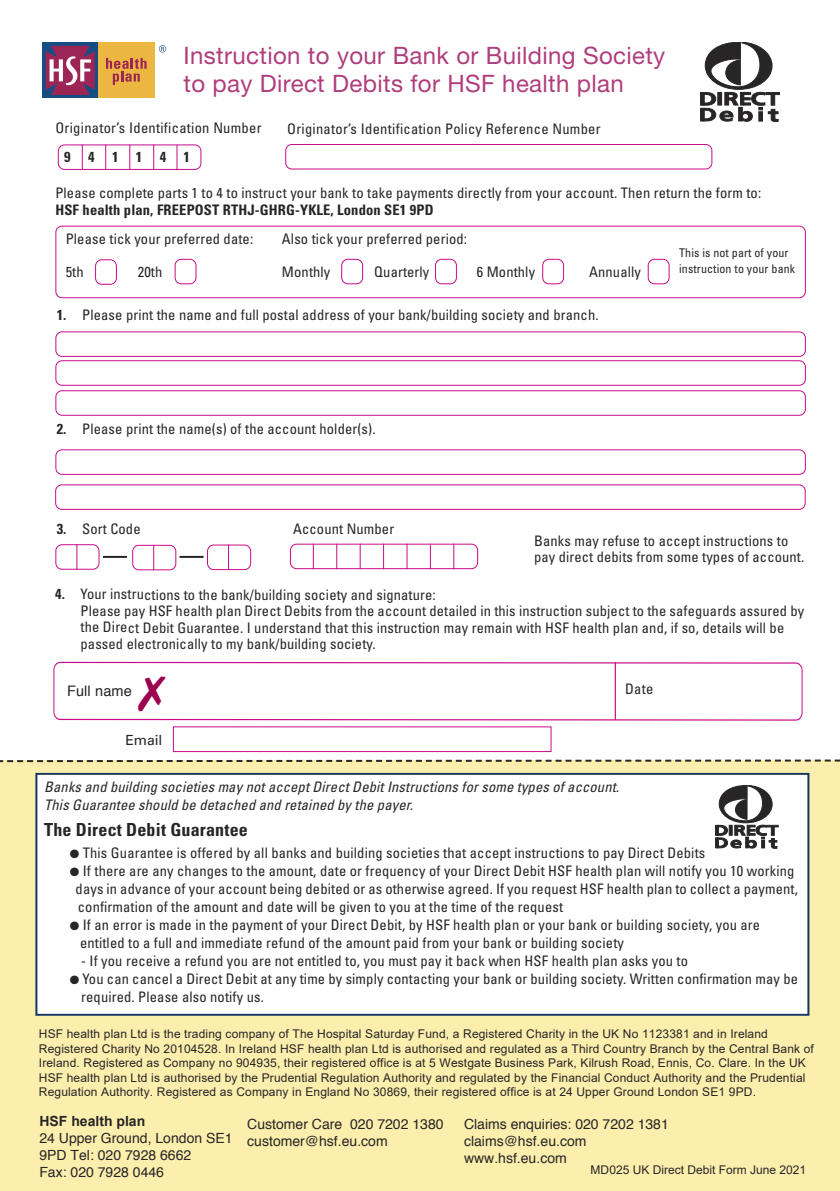
<style>
.page{position:relative;width:840px;height:1191px;background:#fff}
.page>*{position:absolute;margin:0;border:0;box-sizing:border-box;transform-origin:0 0}
.t1{font:24px/28px "Helvetica Neue";letter-spacing:.015em;color:#af3d7c}
.t2{font:700 condensed 18px "Univers";letter-spacing:.01em;color:#272526}
.t3{font:condensed 14.6px/16.4px "Univers";letter-spacing:.01em;color:#272526}
.t4{font:condensed 14.4px/18px "Univers";letter-spacing:.01em;color:#272526;text-align:center}
.t5{font:italic condensed 14.4px "Univers";letter-spacing:.01em;color:#272526}
.t6{font:700 condensed 14.4px "Univers";letter-spacing:.01em;color:#272526}
.t7{font:14.4px "Helvetica";letter-spacing:.01em;color:#272526}
.t8{font:14px/16.8px "Helvetica";color:#272526}
.t9{font:14px "Univers";letter-spacing:-.005em;color:#272526}
.t10{font:12px/14.4px "Arial";letter-spacing:.01em;color:#272526}
.t11{font:condensed 12px "Univers";letter-spacing:.01em;color:#272526}
.s1{font-weight:700}
.s2{font-family:"Arial";font-weight:700}
</style>
<div class="page">
<div style="left:42px;top:42px;width:56px;height:56px;background:#184d83"></div>
<svg style="left:46px;top:46px;width:49px;height:49px;background:#a1537a"></svg>
<div style="left:98px;top:42px;width:56px;height:56px;background:#ecb741"></div>
<svg style="left:106px;top:58px;width:40px;height:27px"></svg>
<svg style="left:159px;top:45px;width:7px;height:7px"></svg>
<div style="left:0;top:760px;width:839px;height:431px;background:#fceead"></div>
<div style="left:55px;top:226px;width:750px;height:72px;border:2px solid #ca0b89;border-radius:7px"></div>
<div style="left:58px;top:144px;width:143px;height:26px;border:2px solid #ca0b89;border-radius:7px"></div>
<svg style="left:53px;top:662px;width:749px;height:58px"></svg>
<hr style="left:614px;top:662px;width:1px;height:58px;background:#ca0b89">
<div style="left:55px;top:331px;width:750px;height:26px;border:2px solid #ca0b89;border-radius:7px"></div>
<div style="left:55px;top:360px;width:750px;height:26px;border:2px solid #ca0b89;border-radius:7px"></div>
<div style="left:55px;top:390px;width:750px;height:26px;border:2px solid #ca0b89;border-radius:7px"></div>
<div style="left:95px;top:259px;width:22px;height:26px;border:2px solid #ca0b89;border-radius:7px"></div>
<div style="left:55px;top:544px;width:44px;height:26px;border:2px solid #ca0b89;border-radius:7px"></div>
<div style="left:174px;top:259px;width:22px;height:25px;border:2px solid #ca0b89;border-radius:7px"></div>
<div style="left:341px;top:259px;width:22px;height:25px;border:2px solid #ca0b89;border-radius:7px"></div>
<div style="left:435px;top:259px;width:21px;height:25px;border:2px solid #ca0b89;border-radius:7px"></div>
<div style="left:542px;top:259px;width:21px;height:25px;border:2px solid #ca0b89;border-radius:7px"></div>
<div style="left:647px;top:259px;width:22px;height:25px;border:2px solid #ca0b89;border-radius:7px"></div>
<svg style="left:82px;top:144px;width:1px;height:26px"></svg>
<svg style="left:105px;top:144px;width:1px;height:26px"></svg>
<svg style="left:129px;top:144px;width:1px;height:26px"></svg>
<svg style="left:153px;top:144px;width:1px;height:26px"></svg>
<svg style="left:176px;top:145px;width:1px;height:25px"></svg>
<div style="left:285px;top:144px;width:427px;height:25px;border:2px solid #ca0b89;border-radius:7px"></div>
<svg style="left:76px;top:544px;width:1px;height:26px"></svg>
<div style="left:132px;top:545px;width:44px;height:25px;border:2px solid #ca0b89;border-radius:7px"></div>
<svg style="left:153px;top:545px;width:1px;height:25px"></svg>
<div style="left:207px;top:544px;width:44px;height:26px;border:2px solid #ca0b89;border-radius:7px"></div>
<svg style="left:228px;top:544px;width:1px;height:26px"></svg>
<div style="left:55px;top:449px;width:750px;height:26px;border:2px solid #ca0b89;border-radius:7px"></div>
<div style="left:55px;top:484px;width:750px;height:26px;border:2px solid #ca0b89;border-radius:7px"></div>
<div style="left:290px;top:543px;width:188px;height:26px;border:2px solid #ca0b89;border-radius:7px"></div>
<svg style="left:313px;top:543px;width:1px;height:26px"></svg>
<svg style="left:336px;top:543px;width:1px;height:26px"></svg>
<svg style="left:359px;top:543px;width:1px;height:26px"></svg>
<svg style="left:383px;top:543px;width:1px;height:26px"></svg>
<svg style="left:406px;top:543px;width:1px;height:26px"></svg>
<svg style="left:429px;top:543px;width:1px;height:26px"></svg>
<svg style="left:453px;top:543px;width:1px;height:26px"></svg>
<hr style="left:103px;top:556px;width:24px;height:2px;background:#272526">
<hr style="left:179px;top:556px;width:24px;height:2px;background:#272526">
<svg style="left:700px;top:42px;width:79px;height:80px"></svg>
<div style="left:741px;top:113px;width:7px;height:6px;border:1px solid #272526;border-radius:50%"></div>
<div style="left:740px;top:111px;width:12px;height:10px;border:1px solid #272526;border-radius:50%"></div>
<svg style="left:0;top:759px;width:839px;height:4px"></svg>
<div style="left:37px;top:775px;width:770px;height:238px;background:#fff"></div>
<div style="left:35px;top:773px;width:773px;height:242px;border:2px solid #14355f"></div>
<svg style="left:715px;top:785px;width:62px;height:63px"></svg>
<div style="left:747px;top:840px;width:9px;height:8px;border:1px solid #272526;border-radius:50%"></div>
<div style="left:173px;top:726px;width:378px;height:26px;border:1px solid #ca0b89"></div>
<svg style="left:138px;top:676px;width:27px;height:35px"></svg>
<p class="t1" style="left:183px;top:44px;width:483px">Instruction to your Bank or Building Society to pay Direct Debits for HSF health plan</p>
<p class="t4" style="left:55px;top:121px;width:207px">Originator’s Identification Number</p>
<p class="t4" style="left:287px;top:122px;width:315px">Originator’s Identification Policy Reference Number</p>
<p class="t6" style="left:64px;top:151px;width:127px">941141</p>
<p class="t4" style="left:55px;top:185px;width:707px">Please complete parts 1 to 4 to instruct your bank to take payments directly from your account. Then return the form to:</p>
<p class="t6" style="left:55px;top:204px;width:379px">HSF health plan, FREEPOST RTHJ-GHRG-YKLE, London SE1 9PD</p>
<p class="t4" style="left:66px;top:231px;width:189px">Please tick your preferred date:</p>
<p class="t4" style="left:282px;top:231px;width:186px">Also tick your preferred period:</p>
<p class="t4" style="left:66px;top:264px;width:20px">5th</p>
<p class="t4" style="left:138px;top:264px;width:26px">20th</p>
<p class="t4" style="left:282px;top:264px;width:50px">Monthly</p>
<p class="t4" style="left:374px;top:264px;width:57px">Quarterly</p>
<p class="t4" style="left:476px;top:264px;width:60px">6 Monthly</p>
<p class="t4" style="left:589px;top:264px;width:53px">Annually</p>
<p class="t4" style="left:57px;top:307px;width:543px"><span class="s1">1.</span> Please print the name and full postal address of your bank/building society and branch.</p>
<p class="t11" style="left:678px;top:248px;width:111px">This is not part of your</p>
<p class="t11" style="left:678px;top:265px;width:118px">instruction to your bank</p>
<p class="t4" style="left:57px;top:421px;width:320px"><span class="s1">2.</span> Please print the name(s) of the account holder(s).</p>
<p class="t4" style="left:57px;top:520px;width:85px"><span class="s1">3.</span> Sort Code</p>
<p class="t4" style="left:293px;top:520px;width:102px">Account Number</p>
<p class="t3" style="left:533px;top:533px;width:256px">Banks may refuse to accept instructions to</p>
<p class="t3" style="left:533px;top:550px;width:272px">pay direct debits from some types of account.</p>
<p class="t3" style="left:55px;top:587px;width:382px"><span class="s1">4.</span> Your instructions to the bank/building society and signature:</p>
<p class="t3" style="left:81px;top:604px;width:724px">Please pay HSF health plan Direct Debits from the account detailed in this instruction subject to the safeguards assured by the Direct Debit Guarantee. I understand that this instruction may remain with HSF health plan and, if so, details will be passed electronically to my bank/building society.</p>
<p class="t7" style="left:67px;top:680px;width:66px">Full name</p>
<p class="t9" style="left:125px;top:734px;width:39px">Email</p>
<p class="t3" style="left:625px;top:682px;width:30px">Date</p>
<p class="t5" style="left:44px;top:781px;width:579px">Banks and building societies may notacceptDirectDebitInstructions for some types of account.</p>
<p class="t5" style="left:44px;top:799px;width:373px">This Guarantee should be detached and retained by the payer.</p>
<p class="t2" style="left:44px;top:822px;width:205px">The Direct Debit Guarantee</p>
<p class="t4" style="left:70px;top:844px;width:636px">● This Guarantee is offered by all banks and building societies that accept instructions to pay Direct Debits</p>
<p class="t4" style="left:70px;top:862px;width:729px">● If there are any changes to the amount, date or frequency of your Direct Debit HSF health plan will notify you 10 working days in advance of your account being debited or as otherwise agreed. If you request HSF health plan to collect a payment,</p>
<p class="t4" style="left:78px;top:898px;width:486px">confirmation of the amount and date will be given to you at the time of the request</p>
<p class="t4" style="left:70px;top:916px;width:691px">● If an error is made in the payment of your Direct Debit, by HSF health plan or your bank or building society, you are</p>
<p class="t4" style="left:80px;top:934px;width:545px">entitled to a full and immediate refund of the amount paid from your bank or building society</p>
<p class="t4" style="left:81px;top:952px;width:608px">- If you receive a refund you are not entitled to, you must pay it back when HSF health plan asks you to</p>
<p class="t4" style="left:70px;top:970px;width:729px">● You can cancel a Direct Debit at any time by simply contacting your bank or building society. Written confirmation may be</p>
<p class="t4" style="left:81px;top:988px;width:184px">required. Please also notify us.</p>
<p class="t10" style="left:39px;top:1027px;width:776px">HSF health plan Ltd is the trading company of The Hospital Saturday Fund, a Registered Charity in the UK No 1123381 and in Ireland Registered Charity No 20104528. In Ireland HSF health plan Ltd is authorised and regulated as a Third Country Branch by the Central Bank of Ireland. Registered as Company no 904935, their registered office is at 5 Westgate Business Park, Kilrush Road, Ennis, Co. Clare. In the UK HSF health plan Ltd is authorised by the Prudential Regulation Authority and regulated by the Financial Conduct Authority and the Prudential Regulation Authority. Registered as Company in England No 30869, their registered office is at 24 Upper Ground London SE1 9PD.</p>
<p class="t8" style="left:39px;top:1113px;width:195px"><span class="s2">HSF health plan<br></span>24 Upper Ground, London SE1<br>9PD Tel: 020 7928 6662<br>Fax: 020 7928 0446</p>
<p class="t8" style="left:247px;top:1116px;width:198px">Customer Care 020 7202 1380 customer@hsf.eu.com</p>
<p class="t8" style="left:464px;top:1116px;width:206px">Claims enquiries: 020 7202 1381 claims@hsf.eu.com www.hsf.eu.com</p>
<p class="t10" style="left:590px;top:1163px;width:217px">MD025 UK Direct Debit Form June 2021</p>
</div>
